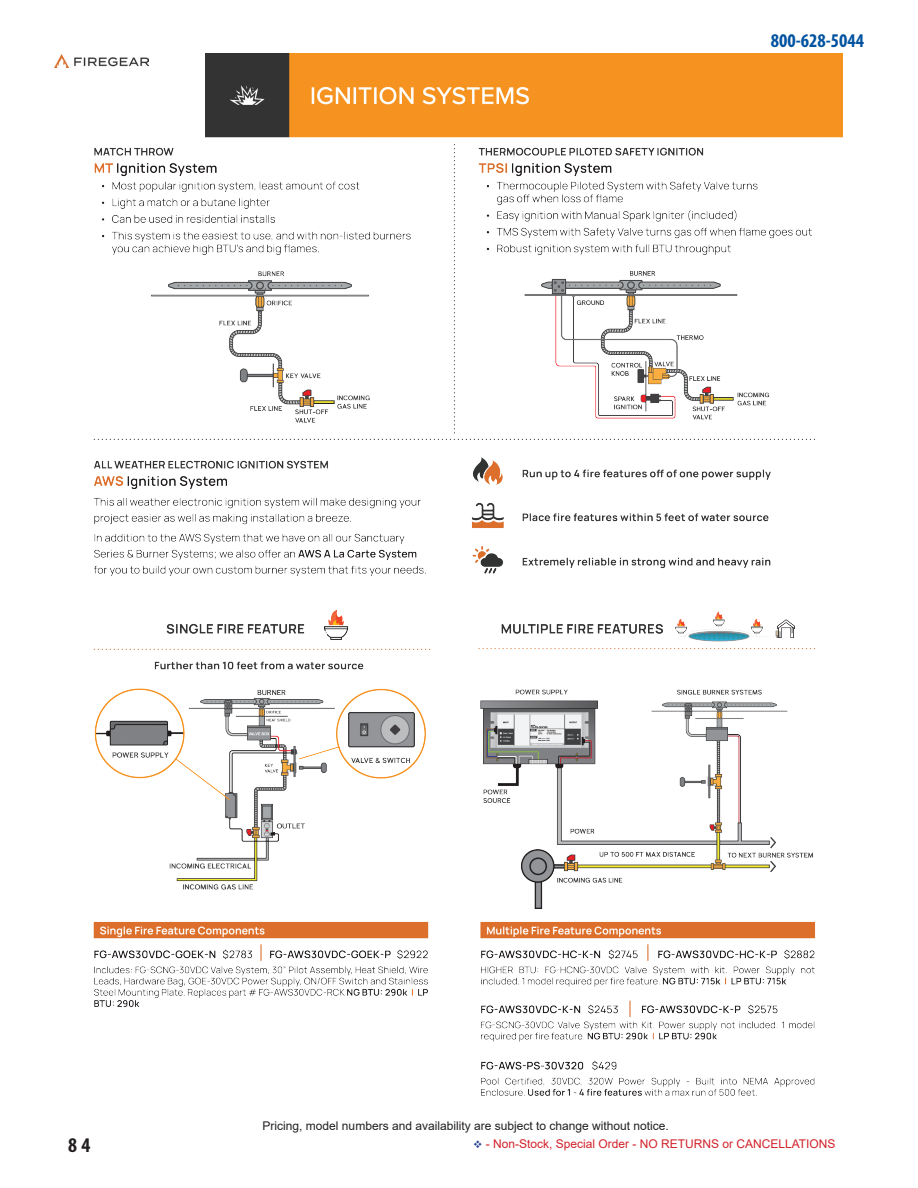
<style>
.page{position:relative;width:918px;height:1188px;background:#fff}
.page>*{position:absolute;margin:0;border:0;box-sizing:border-box;transform-origin:0 0}
.t1{font:700 condensed 21px "Myriad Pro";color:#231f20}
.t2{font:700 condensed 19.5px "Myriad Pro";color:#0153a0}
.t3{font:12px "Arial";color:#231f20}
.t4{font:12px "Arial";color:#d1232a}
.s1{color:#253f8e}
</style>
<div class="page">
<img style="left:205px;top:54px;width:637px;height:84px">
<img style="left:54px;top:54px;width:95px;height:13px">
<img style="left:93px;top:144px;width:722px;height:952px">
<h2 class="t2" style="left:771px;top:28px;width:95px">800-628-5044</h2>
<p class="t3" style="left:263px;top:1118px;width:408px">Pricing, model numbers and availability are subject to change without notice.</p>
<h1 class="t1" style="left:68px;top:1132px;width:24px">84</h1>
<p class="t4" style="left:473px;top:1135px;width:364px"><span class="s1">❖</span> - Non-Stock, Special Order - NO RETURNS or CANCELLATIONS</p>
</div>
